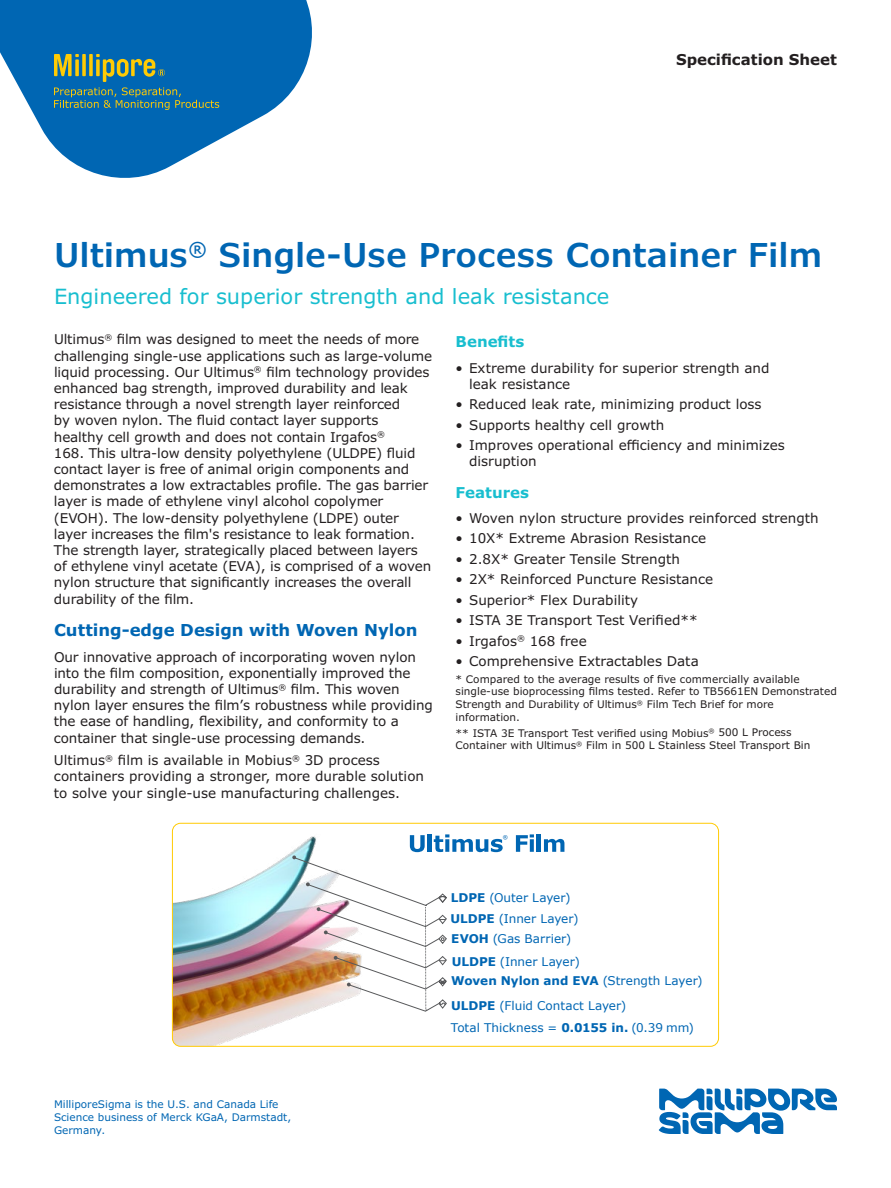
<style>
.page{position:relative;width:891px;height:1188px;background:#fff}
.page>*{position:absolute;margin:0;border:0;box-sizing:border-box;transform-origin:0 0}
.t1{font:600 33px "Verdana Pro";color:#0066b3}
.t2{font:21px "Verdana Pro";color:#18becf}
.t3{font:700 16.5px "Verdana Pro";color:#0066b3}
.t4{font:700 15px "Verdana Pro";color:#231f20}
.t5{font:700 15px "Verdana Pro";color:#18becf}
.t6{font:13.5px/16.2px "Verdana Pro";letter-spacing:-.01em;color:#231f20}
.t7{font:12px/20.2px "Verdana";color:#0066b3}
.t8{font:10.5px/12.6px "Verdana Pro";color:#231f20}
.t9{font:10.5px/12.6px "Verdana Pro";color:#0066b3}
.t10{font:600 5.25px "Verdana Pro";color:#0066b3}
.s1{font-weight:700}
</style>
<div class="page">
<svg style="left:0;top:0;width:312px;height:178px;fill:#0066b3"></svg>
<svg style="left:54px;top:54px;width:165px;height:56px;background:#307991"></svg>
<svg style="left:659px;top:1089px;width:178px;height:45px"></svg>
<img style="left:172px;top:823px;width:138px;height:222px">
<div style="left:172px;top:823px;width:547px;height:224px;border:1px solid #ffcb04;border-radius:8px"></div>
<svg style="left:292px;top:834px;width:211px;height:178px"></svg>
<svg style="left:516px;top:834px;width:18px;height:18px"></svg>
<svg style="left:530px;top:839px;width:4px;height:13px"></svg>
<hr style="left:537px;top:834px;width:4px;height:18px;background:#0066b3">
<svg style="left:544px;top:839px;width:20px;height:13px"></svg>
<p class="t4" style="left:676px;top:50px;width:162px">Specification Sheet</p>
<h1 class="t1" style="left:54px;top:234px;width:770px">Ultimus<sup>®</sup> Single-Use Process Container Film</h1>
<h2 class="t2" style="left:54px;top:283px;width:557px">Engineered for superior strength and leak resistance</h2>
<p class="t6" style="left:54px;top:332px;width:380px">Ultimus<sup>®</sup> film was designed to meet the needs of more challenging single-use applications such as large-volume liquid processing. Our Ultimus<sup>®</sup> film technology provides enhanced bag strength, improved durability and leak resistance through a novel strength layer reinforced<br>by woven nylon. The fluid contact layer supports<br>healthy cell growth and does not contain Irgafos<sup>®<br></sup>168. This ultra-low density polyethylene (ULDPE) fluid contact layer is free of animal origin components and demonstrates a low extractables profile. The gas barrier layer is made of ethylene vinyl alcohol copolymer (EVOH). The low-density polyethylene (LDPE) outer layer increases the film's resistance to leak formation.<br>The strength layer, strategically placed between layers of ethylene vinyl acetate (EVA), is comprised of a woven nylon structure that significantly increases the overall durability of the film.</p>
<p class="t3" style="left:54px;top:620px;width:365px">Cutting-edge Design with Woven Nylon</p>
<p class="t6" style="left:54px;top:649px;width:380px">Our innovative approach of incorporating woven nylon into the film composition, exponentially improved the durability and strength of Ultimus<sup>®</sup> film. This woven nylon layer ensures the film’s robustness while providing the ease of handling, flexibility, and conformity to a container that single-use processing demands.</p>
<p class="t6" style="left:54px;top:752px;width:372px">Ultimus<sup>®</sup> film is available in Mobius<sup>®</sup> 3D process containers providing a stronger, more durable solution to solve your single-use manufacturing challenges.</p>
<p class="t5" style="left:456px;top:332px;width:70px">Benefits</p>
<p class="t6" style="left:469px;top:360px;width:302px;text-indent:-14px">• Extreme durability for superior strength and leak resistance</p>
<p class="t6" style="left:456px;top:396px;width:308px">• Reduced leak rate, minimizing product loss</p>
<p class="t6" style="left:456px;top:417px;width:210px">• Supports healthy cell growth</p>
<p class="t6" style="left:469px;top:437px;width:317px;text-indent:-14px">• Improves operational efficiency and minimizes disruption</p>
<p class="t5" style="left:456px;top:482px;width:75px">Features</p>
<p class="t6" style="left:456px;top:510px;width:365px">• Woven nylon structure provides reinforced strength</p>
<p class="t6" style="left:456px;top:530px;width:252px">• 10X* Extreme Abrasion Resistance</p>
<p class="t6" style="left:456px;top:551px;width:226px">• 2.8X* Greater Tensile Strength</p>
<p class="t6" style="left:456px;top:571px;width:259px">• 2X* Reinforced Puncture Resistance</p>
<p class="t6" style="left:456px;top:592px;width:184px">• Superior* Flex Durability</p>
<p class="t6" style="left:456px;top:612px;width:244px">• ISTA 3E Transport Test Verified**</p>
<p class="t6" style="left:456px;top:633px;width:133px">• Irgafos<sup>®</sup> 168 free</p>
<p class="t6" style="left:456px;top:653px;width:245px">• Comprehensive Extractables Data</p>
<p class="t8" style="left:456px;top:673px;width:383px">* Compared to the average results of five commercially available single-use bioprocessing films tested. Refer to TB5661EN Demonstrated Strength and Durability of Ultimus<sup>®</sup> Film Tech Brief for more information.</p>
<p class="t8" style="left:456px;top:727px;width:356px">** ISTA 3E Transport Test verified using Mobius<sup>®</sup> 500 L Process<br>Container with Ultimus<sup>®</sup> Film in 500 L Stainless Steel Transport Bin</p>
<p class="t10" style="left:503px;top:834px;width:7px">®</p>
<p class="t9" style="left:54px;top:1098px;width:239px">MilliporeSigma is the U.S. and Canada Life<br>Science business of Merck KGaA, Darmstadt,<br>Germany.</p>
<p class="t7" style="left:450px;top:888px;width:130px"><span class="s1">LDPE</span> (Outer Layer)<br><span class="s1">ULDPE</span> (Inner Layer)<br><span class="s1">EVOH</span> (Gas Barrier)</p>
<p class="t7" style="left:451px;top:952px;width:253px;line-height:19.8px"><span class="s1">ULDPE</span> (Inner Layer)<br><span class="s1">Woven Nylon and EVA</span> (Strength Layer)</p>
<p class="t7" style="left:451px;top:994px;width:245px;line-height:22.4px"><span class="s1">ULDPE</span> (Fluid Contact Layer)<br>Total Thickness = <span class="s1">0.0155 in.</span> (0.39 mm)</p>
</div>
